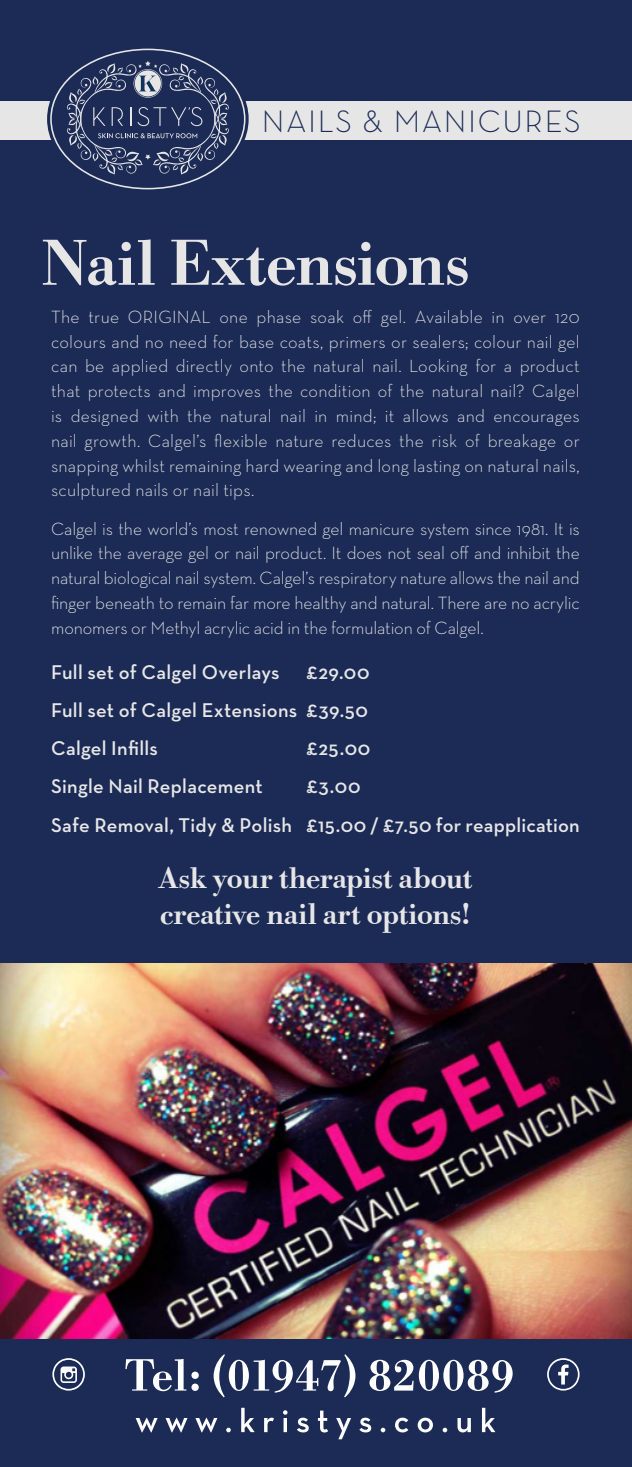
<style>
.page{position:relative;width:632px;height:1467px;background:#fff}
.page>*{position:absolute;margin:0;border:0;box-sizing:border-box;transform-origin:0 0}
.t1{font:500 67.5px "Bodoni Ibm T";letter-spacing:-.005em;color:#e7e6e7}
.t2{font:500 31.5px "Bodoni Ibm T";letter-spacing:-.01em;color:#e7e6e7}
.t3{font:300 31.5px "Neutra Text";letter-spacing:.05em;color:#1b2b56}
.t4{font:600 20.25px "Neutra Text";letter-spacing:.01em;color:#e7e6e7}
.t5{font:300 18px/24.8px "Neutra Text";color:#e7e6e7;text-align:justify}
</style>
<div class="page">
<div style="left:0;top:0;width:631px;height:1059px;background:#1b2b56"></div>
<div style="left:0;top:102px;width:631px;height:38px;background:#e7e6e7"></div>
<img style="left:0;top:963px;width:631px;height:376px">
<svg style="left:47px;top:48px;width:201px;height:142px"></svg>
<div style="left:0;top:1339px;width:631px;height:128px;background:#1b2b56"></div>
<svg style="left:52px;top:1358px;width:33px;height:33px"></svg>
<svg style="left:125px;top:1359px;width:74px;height:32px"></svg>
<svg style="left:213px;top:1354px;width:142px;height:43px"></svg>
<svg style="left:369px;top:1360px;width:143px;height:33px"></svg>
<svg style="left:547px;top:1358px;width:32px;height:33px"></svg>
<svg style="left:136px;top:1418px;width:21px;height:14px"></svg>
<svg style="left:165px;top:1418px;width:22px;height:14px"></svg>
<svg style="left:195px;top:1418px;width:22px;height:14px"></svg>
<svg style="left:226px;top:1428px;width:5px;height:4px"></svg>
<svg style="left:241px;top:1408px;width:13px;height:24px"></svg>
<svg style="left:264px;top:1418px;width:10px;height:14px"></svg>
<svg style="left:283px;top:1410px;width:4px;height:5px"></svg>
<svg style="left:283px;top:1418px;width:4px;height:14px"></svg>
<svg style="left:297px;top:1418px;width:11px;height:14px"></svg>
<svg style="left:318px;top:1411px;width:10px;height:21px"></svg>
<svg style="left:336px;top:1418px;width:15px;height:21px"></svg>
<svg style="left:359px;top:1418px;width:12px;height:14px"></svg>
<svg style="left:380px;top:1428px;width:5px;height:4px"></svg>
<svg style="left:395px;top:1418px;width:13px;height:14px"></svg>
<svg style="left:417px;top:1418px;width:16px;height:14px"></svg>
<svg style="left:442px;top:1428px;width:5px;height:4px"></svg>
<svg style="left:457px;top:1418px;width:13px;height:14px"></svg>
<svg style="left:482px;top:1408px;width:13px;height:24px"></svg>
<p class="t3" style="left:262px;top:102px;width:320px">NAILS &amp; MANICURES</p>
<p class="t1" style="left:41px;top:225px;width:429px">Nail Extensions</p>
<p class="t5" style="left:51px;top:304px;width:530px">The true ORIGINAL one phase soak off gel. Available in over 120 colours and no need for base coats, primers or sealers; colour nail gel can be applied directly onto the natural nail. Looking for a product that protects and improves the condition of the natural nail? Calgel is designed with the natural nail in mind; it allows and encourages nail growth. Calgel’s flexible nature reduces the risk of breakage or snapping whilst remaining hard wearing and long lasting on natural nails, sculptured nails or nail tips.</p>
<p class="t5" style="left:51px;top:516px;width:530px">Calgel is the world’s most renowned gel manicure system since 1981. It is unlike the average gel or nail product. It does not seal off and inhibit the natural biological nail system. Calgel’s respiratory nature allows the nail and finger beneath to remain far more healthy and natural. There are no acrylic monomers or Methyl acrylic acid in the formulation of Calgel.</p>
<p class="t4" style="left:51px;top:659px;width:230px">Full set of Calgel Overlays</p>
<p class="t4" style="left:306px;top:659px;width:65px">£29.00</p>
<p class="t4" style="left:51px;top:697px;width:318px">Full set of Calgel Extensions £39.50</p>
<p class="t4" style="left:51px;top:736px;width:108px">Calgel Infills</p>
<p class="t4" style="left:306px;top:736px;width:65px">£25.00</p>
<p class="t4" style="left:51px;top:774px;width:213px">Single Nail Replacement</p>
<p class="t4" style="left:306px;top:774px;width:56px">£3.00</p>
<p class="t4" style="left:51px;top:812px;width:530px">Safe Removal, Tidy &amp; Polish £15.00 / £7.50 for reapplication</p>
<p class="t2" style="left:158px;top:860px;width:315px">Ask your therapist about</p>
<p class="t2" style="left:160px;top:896px;width:312px">creative nail art options!</p>
</div>
